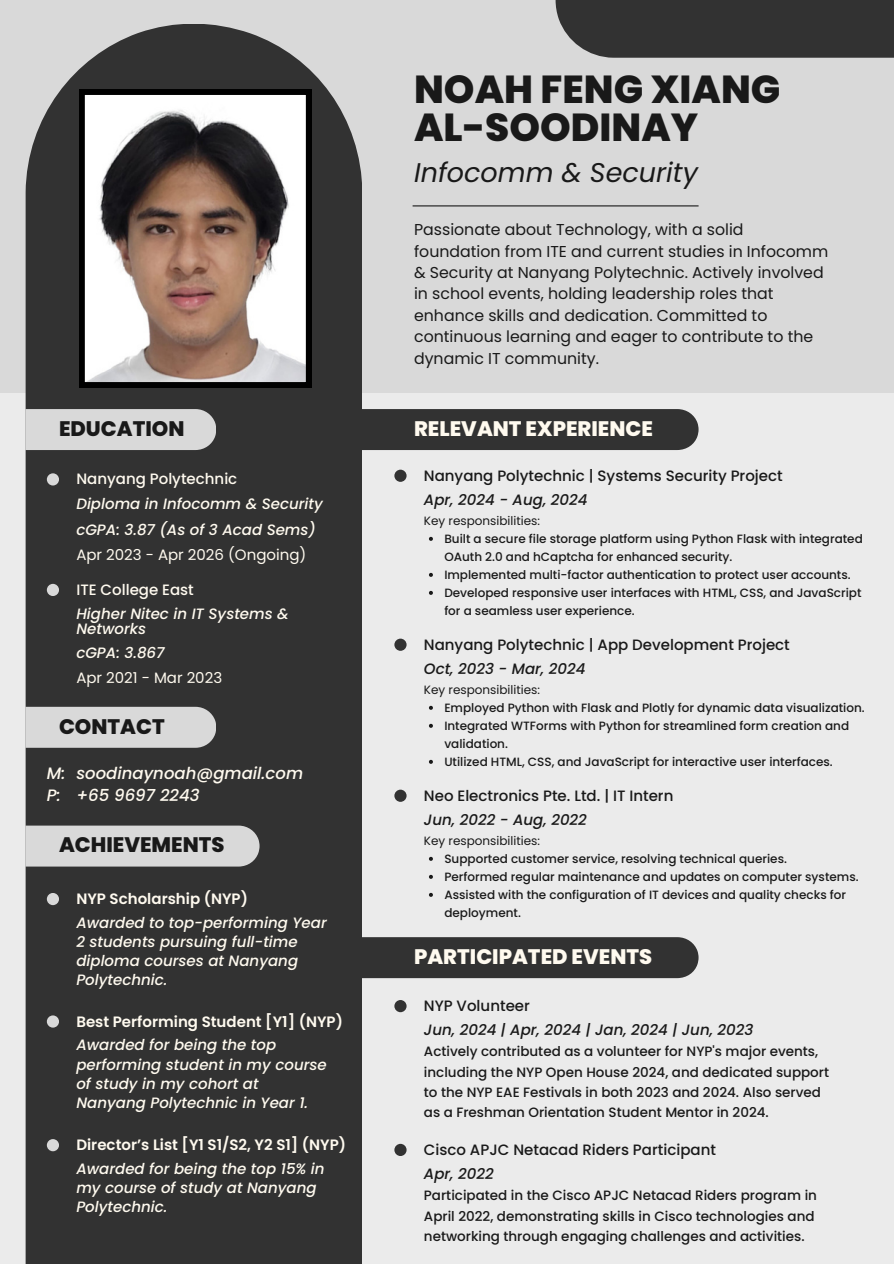
<style>
.page{position:relative;width:894px;height:1264px;background:#fff}
.page>*{position:absolute;margin:0;border:0;box-sizing:border-box;transform-origin:0 0}
.t1{font:800 39px/38.2px "Poppins";color:#191919}
.t2{font:italic 27px "Poppins";color:#191919}
.t3{font:800 21px "Poppins";color:#fffaef}
.t4{font:800 21px "Poppins";color:#191919}
.t5{font:italic 500 16.5px/22.5px "Poppins";color:#fffaef}
.t6{font:15.75px/21.3px "Poppins";color:#191919}
.t7{font:italic 500 15px/19.2px "Poppins";color:#fffaef}
.t8{font:500 15px "Poppins";color:#191919}
.t9{font:italic 500 15px "Poppins";color:#191919}
.t10{font:600 15px "Poppins";color:#fffaef}
.t11{font:15px "Poppins";color:#fffaef}
.t12{font:500 15px "Poppins";color:#fffaef}
.t13{font:500 13.5px/20.2px "Poppins";color:#191919}
.t14{font:500 12px/18px "Poppins";color:#191919}
.t15{font:12px "Poppins";color:#191919}
</style>
<div class="page">
<div style="left:0;top:0;width:893px;height:1263px;background:#ebebeb"></div>
<div style="left:0;top:0;width:893px;height:393px;background:#d9d9d9"></div>
<div style="left:26px;top:24px;width:336px;height:1239px;background:#323232"></div>
<div style="left:25px;top:409px;width:191px;height:41px;background:#d9d9d9"></div>
<div style="left:354px;top:409px;width:344px;height:41px;background:#323232"></div>
<div style="left:354px;top:937px;width:344px;height:41px;background:#323232"></div>
<div style="left:25px;top:706px;width:191px;height:41px;background:#d9d9d9"></div>
<div style="left:25px;top:825px;width:234px;height:41px;background:#d9d9d9"></div>
<div style="left:555px;top:0;width:338px;height:58px;background:#323232"></div>
<hr style="left:412px;top:205px;width:286px;height:1px;background:#191919">
<div style="left:47px;top:473px;width:12px;height:12px;background:#d9d9d9;border-radius:50%"></div>
<div style="left:47px;top:1015px;width:12px;height:12px;background:#d9d9d9;border-radius:50%"></div>
<div style="left:47px;top:1139px;width:12px;height:12px;background:#d9d9d9;border-radius:50%"></div>
<div style="left:394px;top:638px;width:12px;height:13px;background:#323232;border-radius:50%"></div>
<div style="left:394px;top:789px;width:12px;height:12px;background:#323232;border-radius:50%"></div>
<svg style="left:79px;top:89px;width:232px;height:298px;background:#9f928c"></svg>
<svg style="left:429px;top:705px;width:4px;height:4px"></svg>
<svg style="left:429px;top:723px;width:4px;height:4px"></svg>
<svg style="left:429px;top:759px;width:4px;height:4px"></svg>
<svg style="left:429px;top:856px;width:4px;height:4px"></svg>
<svg style="left:429px;top:874px;width:4px;height:4px"></svg>
<svg style="left:429px;top:892px;width:4px;height:4px"></svg>
<div style="left:47px;top:584px;width:12px;height:12px;background:#d9d9d9;border-radius:50%"></div>
<div style="left:394px;top:1000px;width:12px;height:12px;background:#323232;border-radius:50%"></div>
<div style="left:394px;top:1143px;width:12px;height:12px;background:#323232;border-radius:50%"></div>
<div style="left:47px;top:893px;width:12px;height:12px;background:#d9d9d9;border-radius:50%"></div>
<div style="left:394px;top:469px;width:12px;height:13px;background:#323232;border-radius:50%"></div>
<svg style="left:429px;top:537px;width:4px;height:4px"></svg>
<svg style="left:429px;top:573px;width:4px;height:4px"></svg>
<svg style="left:429px;top:591px;width:4px;height:4px"></svg>
<h2 class="t1" style="left:414px;top:70px;width:367px">NOAH FENG XIANG<br>AL-SOODINAY</h2>
<p class="t2" style="left:414px;top:154px;width:285px">Infocomm &amp; Security</p>
<p class="t6" style="left:414px;top:219px;width:415px">Passionate about Technology, with a solid foundation from ITE and current studies in Infocomm &amp; Security at Nanyang Polytechnic. Actively involved in school events, holding leadership roles that enhance skills and dedication. Committed to continuous learning and eager to contribute to the dynamic IT community.</p>
<h6 class="t4" style="left:59px;top:414px;width:127px">EDUCATION</h6>
<p class="t3" style="left:414px;top:414px;width:240px">RELEVANT EXPERIENCE</p>
<h5 class="t12" style="left:76px;top:469px;width:162px">Nanyang Polytechnic</h5>
<h5 class="t7" style="left:76px;top:494px;width:248px">Diploma in Infocomm &amp; Security</h5>
<p class="t7" style="left:76px;top:520px;width:241px">cGPA: 3.87 (As of 3 Acad Sems)</p>
<h3 class="t11" style="left:76px;top:544px;width:231px">Apr 2023 - Apr 2026 (Ongoing)</h3>
<h5 class="t12" style="left:76px;top:579px;width:119px">ITE College East</h5>
<h5 class="t7" style="left:76px;top:606px;width:214px;line-height:14.7px">Higher Nitec in IT Systems &amp;<br>Networks</h5>
<p class="t11" style="left:76px;top:667px;width:147px">Apr 2021 - Mar 2023</p>
<p class="t7" style="left:76px;top:643px;width:90px">cGPA: 3.867</p>
<h5 class="t4" style="left:59px;top:712px;width:107px">CONTACT</h5>
<p class="t5" style="left:47px;top:761px;width:20px">M:<br>P:</p>
<p class="t5" style="left:76px;top:761px;width:228px">soodinaynoah@gmail.com +65 9697 2243</p>
<h5 class="t4" style="left:59px;top:829px;width:167px">ACHIEVEMENTS</h5>
<p class="t10" style="left:76px;top:888px;width:173px">NYP Scholarship (NYP)</p>
<h3 class="t7" style="left:76px;top:913px;width:252px">Awarded to top-performing Year<br>2 students pursuing full-time diploma courses at Nanyang<br>Polytechnic.</h3>
<h6 class="t10" style="left:76px;top:1010px;width:268px">Best Performing Student [Y1] (NYP)</h6>
<h5 class="t7" style="left:76px;top:1035px;width:252px">Awarded for being the top performing student in my course of study in my cohort at<br>Nanyang Polytechnic in Year 1.</h5>
<h5 class="t10" style="left:76px;top:1134px;width:271px">Director’s List [Y1 S1/S2, Y2 S1] (NYP)</h5>
<h6 class="t7" style="left:76px;top:1159px;width:250px">Awarded for being the top 15% in my course of study at Nanyang<br>Polytechnic.</h6>
<h5 class="t8" style="left:424px;top:465px;width:360px">Nanyang Polytechnic | Systems Security Project</h5>
<h5 class="t9" style="left:424px;top:489px;width:165px">Apr, 2024 - Aug, 2024</h5>
<p class="t15" style="left:424px;top:512px;width:118px">Key responsibilities:</p>
<h5 class="t14" style="left:444px;top:529px;width:420px">Built a secure file storage platform using Python Flask with integrated<br>OAuth 2.0 and hCaptcha for enhanced security.</h5>
<h5 class="t14" style="left:444px;top:565px;width:408px">Implemented multi-factor authentication to protect user accounts.</h5>
<p class="t14" style="left:444px;top:583px;width:418px">Developed responsive user interfaces with HTML, CSS, and JavaScript for a seamless user experience.</p>
<h4 class="t8" style="left:424px;top:634px;width:367px">Nanyang Polytechnic | App Development Project</h4>
<h5 class="t9" style="left:424px;top:658px;width:163px">Oct, 2023 - Mar, 2024</h5>
<h3 class="t15" style="left:424px;top:681px;width:118px">Key responsibilities:</h3>
<h5 class="t14" style="left:444px;top:698px;width:422px">Employed Python with Flask and Plotly for dynamic data visualization.</h5>
<h5 class="t14" style="left:444px;top:716px;width:406px">Integrated WTForms with Python for streamlined form creation and validation.</h5>
<h5 class="t14" style="left:444px;top:752px;width:390px">Utilized HTML, CSS, and JavaScript for interactive user interfaces.</h5>
<h5 class="t8" style="left:424px;top:785px;width:251px">Neo Electronics Pte. Ltd. | IT Intern</h5>
<h5 class="t9" style="left:424px;top:809px;width:164px">Jun, 2022 - Aug, 2022</h5>
<h5 class="t15" style="left:424px;top:832px;width:118px">Key responsibilities:</h5>
<h3 class="t14" style="left:444px;top:849px;width:344px">Supported customer service, resolving technical queries.</h3>
<h5 class="t14" style="left:444px;top:867px;width:415px">Performed regular maintenance and updates on computer systems.</h5>
<h5 class="t14" style="left:444px;top:885px;width:403px">Assisted with the configuration of IT devices and quality checks for deployment.</h5>
<h3 class="t3" style="left:414px;top:942px;width:239px">PARTICIPATED EVENTS</h3>
<p class="t8" style="left:424px;top:995px;width:107px">NYP Volunteer</p>
<h5 class="t9" style="left:424px;top:1019px;width:331px">Jun, 2024 | Apr, 2024 | Jan, 2024 | Jun, 2023</h5>
<h5 class="t13" style="left:424px;top:1041px;width:406px">Actively contributed as a volunteer for NYP's major events, including the NYP Open House 2024, and dedicated support to the NYP EAE Festivals in both 2023 and 2024. Also served as a Freshman Orientation Student Mentor in 2024.</h5>
<p class="t8" style="left:424px;top:1139px;width:293px">Cisco APJC Netacad Riders Participant</p>
<p class="t9" style="left:424px;top:1163px;width:71px">Apr, 2022</p>
<p class="t13" style="left:424px;top:1185px;width:394px">Participated in the Cisco APJC Netacad Riders program in<br>April 2022, demonstrating skills in Cisco technologies and networking through engaging challenges and activities.</p>
</div>
